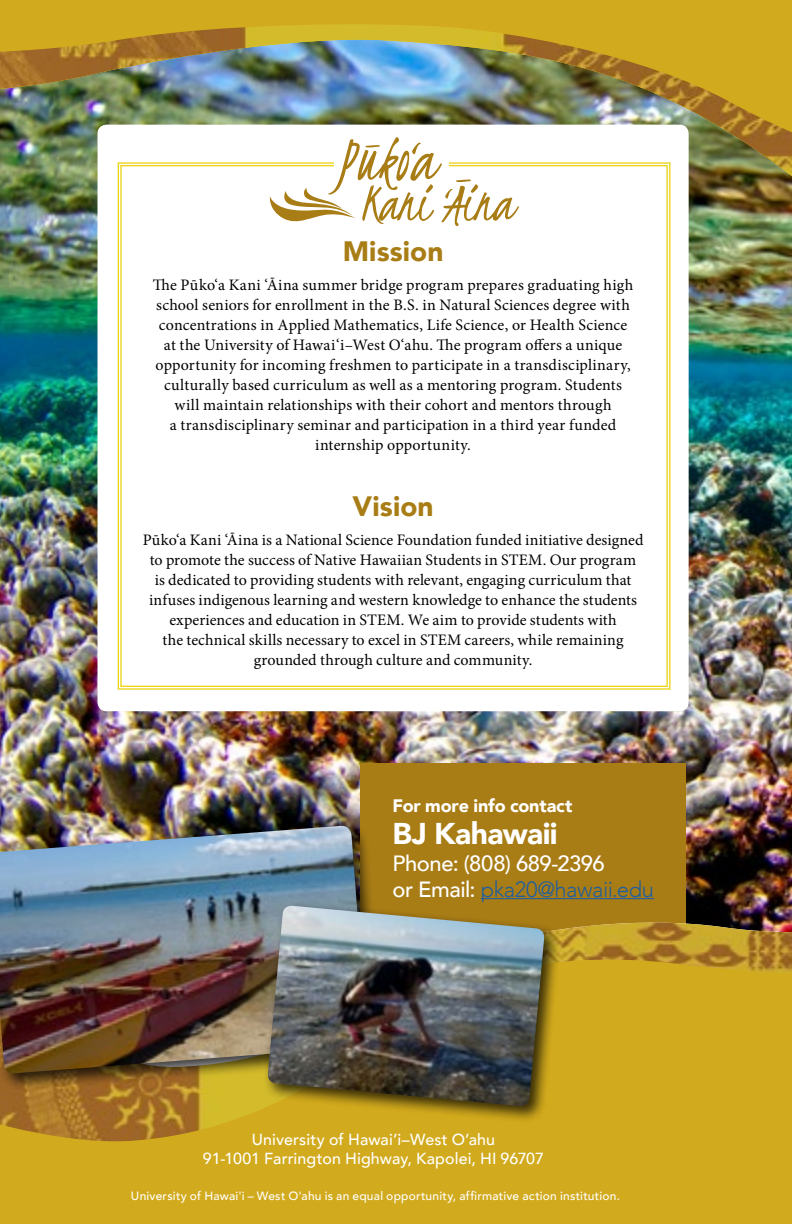
<style>
.page{position:relative;width:792px;height:1224px;background:#fff}
.page>*{position:absolute;margin:0;border:0;box-sizing:border-box;transform-origin:0 0}
.Program-BodyNoindent{font:900 30px "Avenir";letter-spacing:-.02em;color:#fff}
.Program_Header_2{font:900 28px "Avenir";letter-spacing:.005em;color:#a97d16}
.Program-BodyNoindent-2{font:500 22px/26.4px "Avenir";letter-spacing:-.02em;color:#fff}
.Program-BodyNoindent-3{font:900 18px "Avenir";letter-spacing:-.01em;color:#fff}
.Program-Body{font:16px/20px "Minion Pro";letter-spacing:.01em;color:#000;text-align:center}
.t1{font:500 16px/19.2px "Avenir";letter-spacing:.005em;color:#fff;text-align:center}
.t2{font:500 12px "Avenir";letter-spacing:.02em;color:#fff}
.s1{font-weight:300;color:#215e9e}
</style>
<div class="page">
<img style="left:0;top:239px;width:792px;height:358px">
<img style="left:0;top:597px;width:792px;height:70px">
<img style="left:0;top:667px;width:792px;height:557px">
<img style="left:0;top:176px;width:792px;height:63px">
<img style="left:0;top:0;width:792px;height:176px">
<hr style="left:481px;top:898px;width:173px;height:1px;background:#215e9e">
<div style="left:98px;top:125px;width:591px;height:586px;background:#fff;border-radius:9px"></div>
<svg style="left:117px;top:162px;width:554px;height:528px"></svg>
<div style="left:334px;top:132px;width:115px;height:95px;background:#fff"></div>
<svg style="left:268px;top:137px;width:251px;height:89px"></svg>
<div style="left:0;top:822px;width:385px;height:270px;background:#000;opacity:.75"></div>
<img style="left:0;top:826px;width:368px;height:248px">
<div style="left:263px;top:901px;width:298px;height:222px;background:#000;opacity:.75"></div>
<img style="left:267px;top:906px;width:278px;height:201px">
<p class="Program_Header_2" style="left:343px;top:228px;width:102px">Mission</p>
<p class="Program-Body" style="left:153px;top:275px;width:482px">The Pūko‘a Kani ‘Āina summer bridge program prepares graduating high school seniors for enrollment in the B.S. in Natural Sciences degree with concentrations in Applied Mathematics, Life Science, or Health Science at the University of Hawai‘i–West O‘ahu. The program offers a unique opportunity for incoming freshmen to participate in a transdisciplinary, culturally based curriculum as well as a mentoring program. Students will maintain relationships with their cohort and mentors through<br>a transdisciplinary seminar and participation in a third year funded internship opportunity.</p>
<p class="Program_Header_2" style="left:353px;top:483px;width:83px">Vision</p>
<p class="Program-Body" style="left:143px;top:530px;width:502px">Pūko‘a Kani ‘Āina is a National Science Foundation funded initiative designed to promote the success of Native Hawaiian Students in STEM. Our program is dedicated to providing students with relevant, engaging curriculum that infuses indigenous learning and western knowledge to enhance the students experiences and education in STEM. We aim to provide students with<br>the technical skills necessary to excel in STEM careers, while remaining grounded through culture and community.</p>
<p class="Program-BodyNoindent-3" style="left:392px;top:790px;width:182px">For more info contact</p>
<p class="Program-BodyNoindent" style="left:392px;top:808px;width:167px">BJ Kahawaii</p>
<p class="Program-BodyNoindent-2" style="left:392px;top:849px;width:263px">Phone: (808) 689-2396<br>or Email: <span class="s1">pka20@hawaii.edu</span></p>
<p class="t1" style="left:203px;top:1129px;width:342px">University of Hawai’i–West O’ahu<br>91-1001 Farrington Highway, Kapolei, HI 96707</p>
<p class="t2" style="left:131px;top:1185px;width:491px">University of Hawai'i – West O'ahu is an equal opportunity, affirmative action institution.</p>
</div>
